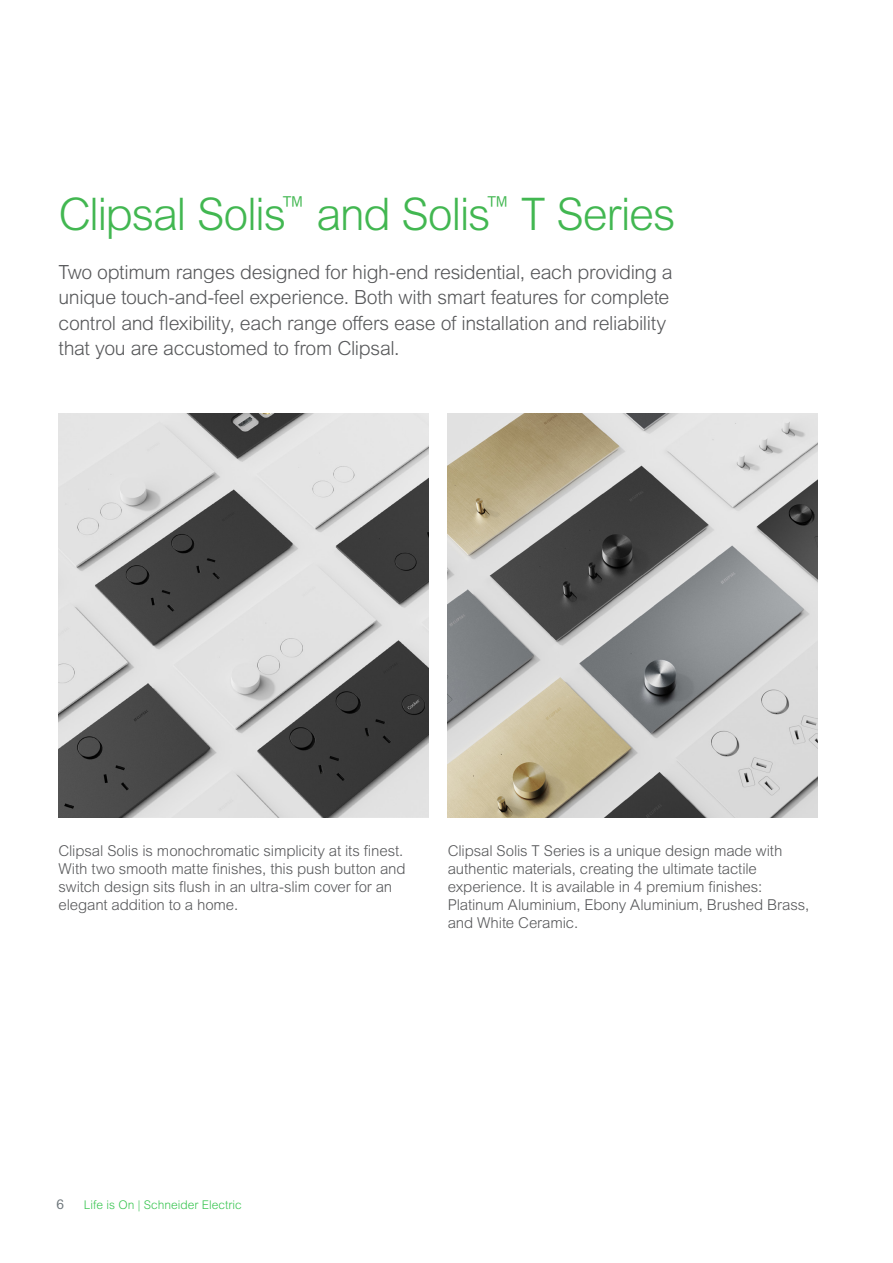
<style>
.page{position:relative;width:893px;height:1263px;background:#fff}
.page>*{position:absolute;margin:0;border:0;box-sizing:border-box;transform-origin:0 0}
._01_Headline{font:300 45px "Arial MT Pro";letter-spacing:-.035em;color:#42b751}
._04_Body_Copy{font:300 19.5px/25.5px "Arial MT Pro";letter-spacing:-.02em;color:#57585a}
._04_Body_Copy-2{font:300 15px/18px "Arial MT Pro";letter-spacing:-.01em;color:#57585a}
.t1{font:13.5px "Arial Rounded MT Pro";color:#6e777c}
.t2{font:300 12px "Arial MT Pro";color:#3ac552}
</style>
<div class="page">
<img style="left:448px;top:414px;width:369px;height:404px">
<img style="left:59px;top:414px;width:369px;height:404px">
<p class="_01_Headline" style="left:58px;top:186px;width:619px">Clipsal Solis<sup>™</sup> and Solis<sup>™</sup> T Series</p>
<p class="_04_Body_Copy" style="left:59px;top:259px;width:616px">Two optimum ranges designed for high-end residential, each providing a unique touch-and-feel experience. Both with smart features for complete control and flexibility, each range offers ease of installation and reliability that you are accustomed to from Clipsal.</p>
<p class="_04_Body_Copy-2" style="left:59px;top:842px;width:349px">Clipsal Solis is monochromatic simplicity at its finest.<br>With two smooth matte finishes, this push button and switch design sits flush in an ultra-slim cover for an elegant addition to a home.</p>
<p class="_04_Body_Copy-2" style="left:448px;top:842px;width:363px">Clipsal Solis T Series is a unique design made with authentic materials, creating the ultimate tactile experience. It is available in 4 premium finishes:<br>Platinum Aluminium, Ebony Aluminium, Brushed Brass, and White Ceramic.</p>
<p class="t1" style="left:56px;top:1196px;width:9px">6</p>
<p class="t2" style="left:84px;top:1197px;width:159px">Life is On | Schneider Electric</p>
</div>
